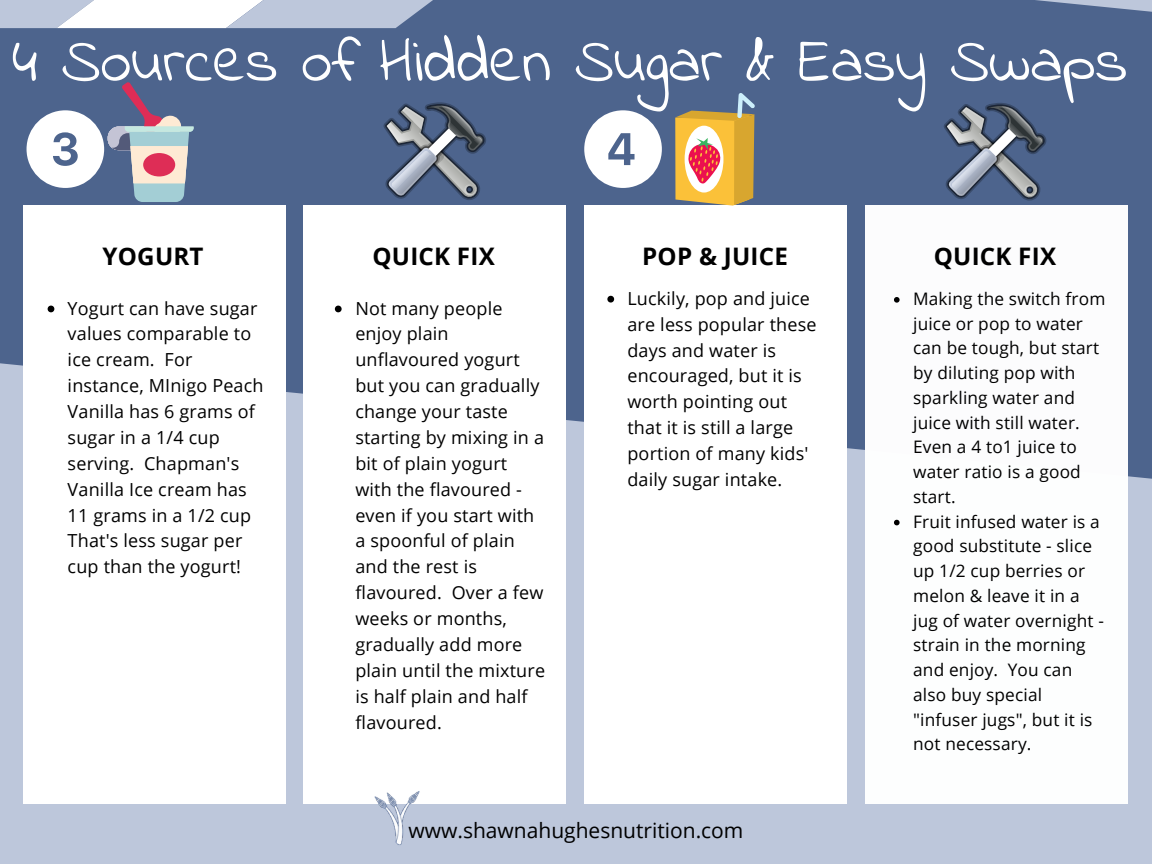
<style>
.page{position:relative;width:1152px;height:864px;background:#bdc7db}
.page>*{position:absolute;margin:0;border:0;box-sizing:border-box;transform-origin:0 0}
.t1{font:63px "Indie Flower";color:#fff}
.t2{font:700 24.15px "Open Sans";letter-spacing:.01em;color:#000}
.t3{font:21px "Open Sans";color:#000}
.t4{font:18px/25.8px "Open Sans";letter-spacing:.01em;color:#000}
.t5{font:17.25px/24.8px "Open Sans";letter-spacing:.01em;color:#000}
</style>
<div class="page">
<div style="left:0;top:0;width:1152px;height:481px;background:#4d648d"></div>
<svg style="left:0;top:0;width:433px;height:28px"></svg>
<div style="left:865px;top:205px;width:262px;height:598px;background:#fff"></div>
<div style="left:23px;top:205px;width:262px;height:598px;background:#fff"></div>
<div style="left:304px;top:205px;width:262px;height:598px;background:#fff"></div>
<div style="left:584px;top:205px;width:262px;height:598px;background:#fff"></div>
<svg style="left:675px;top:93px;width:80px;height:112px"></svg>
<svg style="left:27px;top:82px;width:166px;height:120px"></svg>
<svg style="left:584px;top:110px;width:78px;height:78px"></svg>
<svg style="left:48px;top:306px;width:6px;height:6px"></svg>
<svg style="left:607px;top:296px;width:7px;height:7px"></svg>
<svg style="left:335px;top:306px;width:7px;height:6px"></svg>
<svg style="left:894px;top:297px;width:6px;height:6px"></svg>
<svg style="left:894px;top:520px;width:6px;height:5px"></svg>
<svg style="left:383px;top:102px;width:103px;height:100px"></svg>
<svg style="left:943px;top:102px;width:104px;height:101px"></svg>
<img style="left:343px;top:791px;width:107px;height:54px">
<p class="t1" style="left:12px;top:20px;width:1117px">4 Sources of Hidden Sugar &amp; Easy Swaps</p>
<p class="t2" style="left:103px;top:239px;width:103px">YOGURT</p>
<p class="t4" style="left:68px;top:295px;width:197px">Yogurt can have sugar values comparable to ice cream. For instance, MInigo Peach<br>Vanilla has 6 grams of sugar in a 1/4 cup serving. Chapman's<br>Vanilla Ice cream has<br>11 grams in a 1/2 cup<br>That's less sugar per cup than the yogurt!</p>
<p class="t4" style="left:627px;top:285px;width:191px">Luckily, pop and juice are less popular these days and water is encouraged, but it is worth pointing out that it is still a large portion of many kids' daily sugar intake.</p>
<p class="t2" style="left:372px;top:239px;width:124px">QUICK FIX</p>
<p class="t4" style="left:355px;top:295px;width:191px">Not many people enjoy plain unflavoured yogurt but you can gradually change your taste starting by mixing in a bit of plain yogurt with the flavoured - even if you start with a spoonful of plain and the rest is flavoured. Over a few weeks or months, gradually add more plain until the mixture is half plain and half flavoured.</p>
<p class="t5" style="left:913px;top:286px;width:194px">Making the switch from juice or pop to water can be tough, but start by diluting pop with sparkling water and juice with still water.<br>Even a 4 to1 juice to water ratio is a good start.</p>
<p class="t2" style="left:642px;top:239px;width:147px">POP &amp; JUICE</p>
<p class="t2" style="left:934px;top:239px;width:124px">QUICK FIX</p>
<p class="t5" style="left:913px;top:509px;width:192px">Fruit infused water is a good substitute - slice up 1/2 cup berries or melon &amp; leave it in a jug of water overnight - strain in the morning and enjoy. You can also buy special "infuser jugs", but it is not necessary.</p>
<p class="t3" style="left:408px;top:816px;width:337px">www.shawnahughesnutrition.com</p>
</div>
